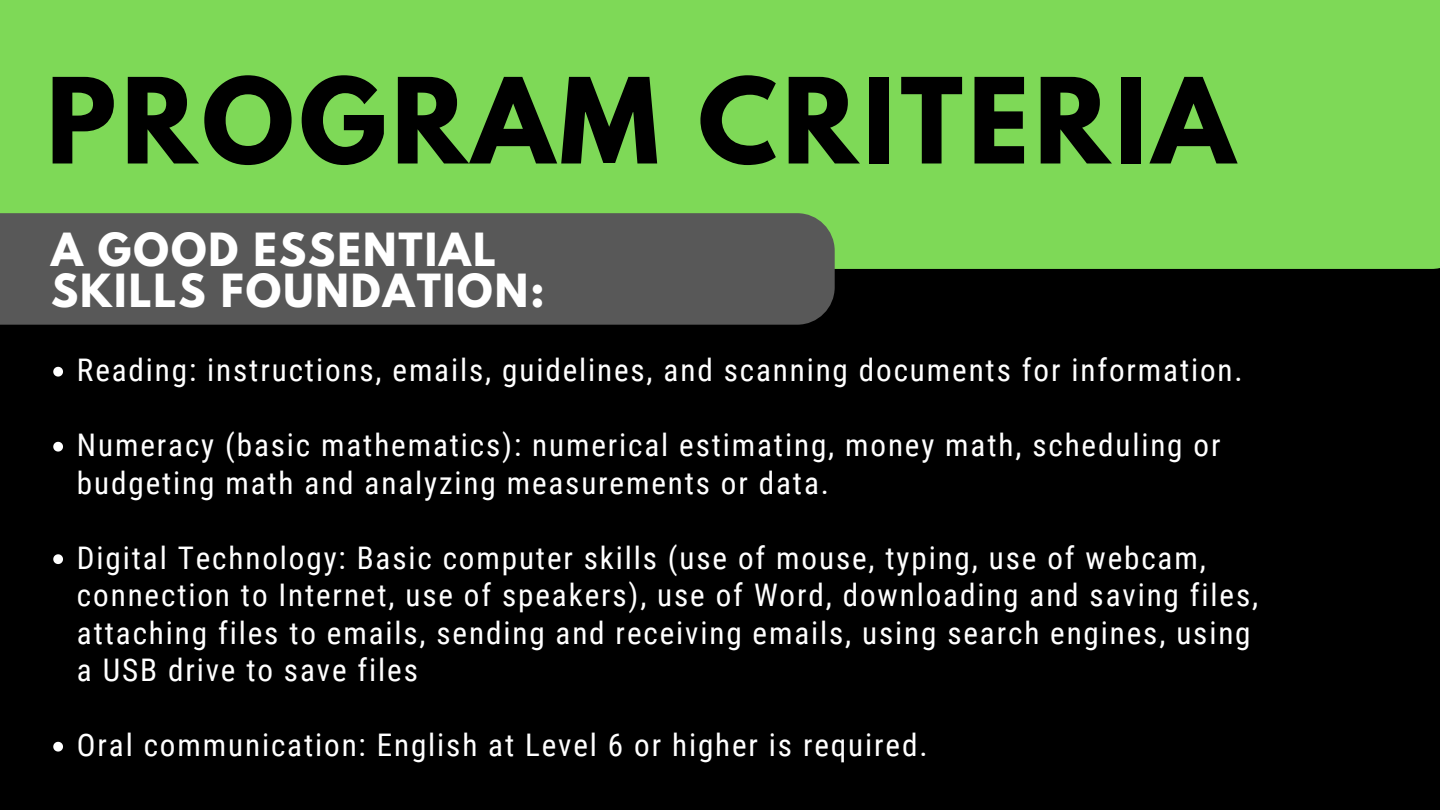
<style>
.page{position:relative;width:1440px;height:810px;background:#000}
.page>*{position:absolute;margin:0;border:0;box-sizing:border-box;transform-origin:0 0}
.t1{font:700 105px "League Spartan";letter-spacing:.05em;color:#000}
.t2{font:700 40.5px/40.5px "League Spartan";letter-spacing:.05em;color:#fff}
.t3{font:31.2px/37.5px "Roboto Condensed";letter-spacing:.06em;color:#fff}
</style>
<div class="page">
<svg style="left:53px;top:367px;width:10px;height:10px"></svg>
<svg style="left:53px;top:442px;width:10px;height:10px"></svg>
<svg style="left:53px;top:554px;width:10px;height:10px"></svg>
<svg style="left:53px;top:742px;width:10px;height:10px"></svg>
<div style="left:0;top:0;width:1440px;height:269px;background:#7ed957"></div>
<div style="left:0;top:213px;width:835px;height:112px;background:#585858"></div>
<p class="t1" style="left:46px;top:69px;width:1190px">PROGRAM CRITERIA</p>
<p class="t2" style="left:51px;top:235px;width:495px">A GOOD ESSENTIAL<br>SKILLS FOUNDATION:</p>
<p class="t3" style="left:77px;top:352px;width:1167px">Reading: instructions, emails, guidelines, and scanning documents for information.</p>
<p class="t3" style="left:77px;top:427px;width:1145px">Numeracy (basic mathematics): numerical estimating, money math, scheduling or budgeting math and analyzing measurements or data.</p>
<p class="t3" style="left:77px;top:539px;width:1183px">Digital Technology: Basic computer skills (use of mouse, typing, use of webcam, connection to Internet, use of speakers), use of Word, downloading and saving files, attaching files to emails, sending and receiving emails, using search engines, using a USB drive to save files</p>
<p class="t3" style="left:77px;top:727px;width:852px">Oral communication: English at Level 6 or higher is required.</p>
</div>
